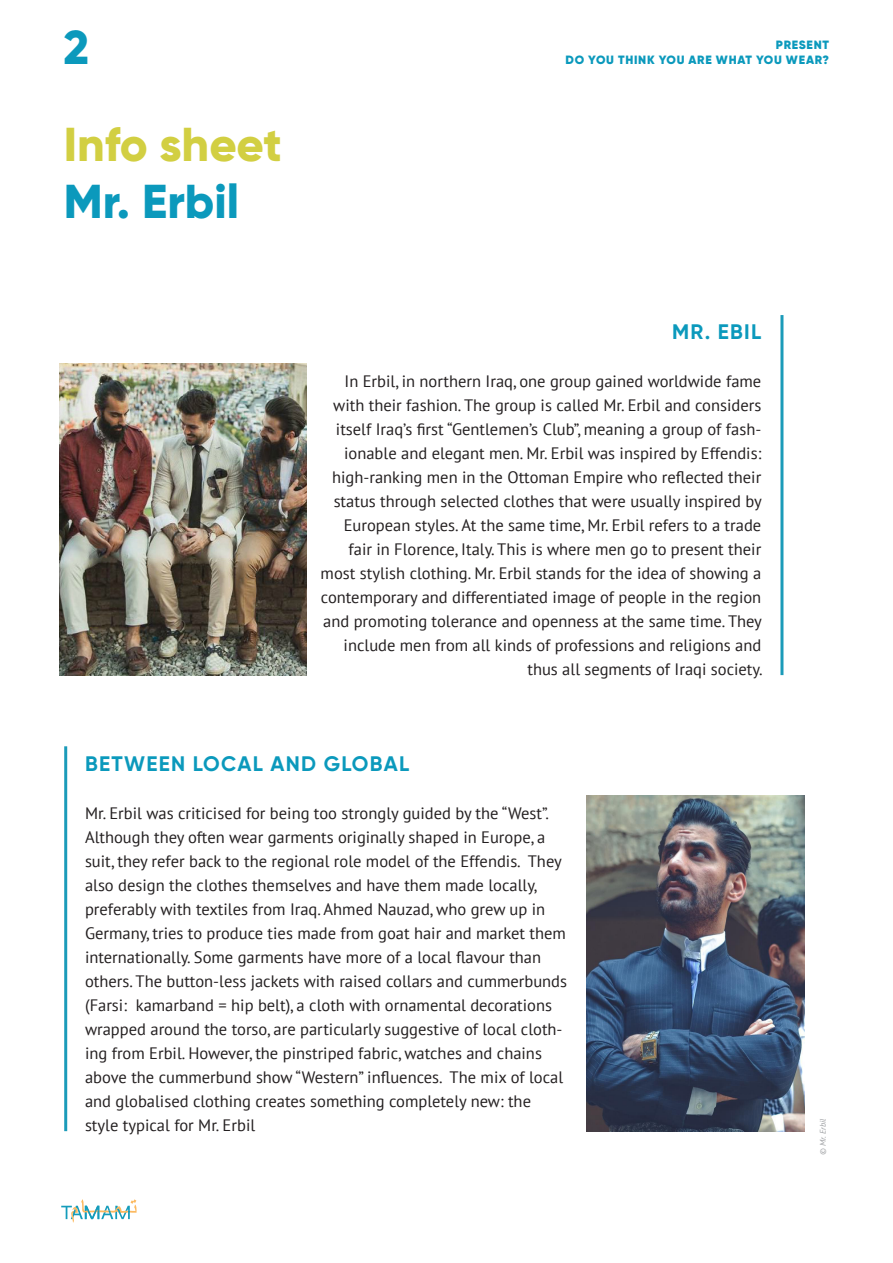
<style>
.page{position:relative;width:893px;height:1263px;background:#fff}
.page>*{position:absolute;margin:0;border:0;box-sizing:border-box;transform-origin:0 0}
.t1{font:800 47.55px "Gilroy";color:#0b99bc}
.t2{font:800 47.55px "Gilroy";letter-spacing:-.005em;color:#d2cf42}
.t3{font:700 21px "Gilroy";letter-spacing:.06em;color:#0b99bc}
.t4{font:16.5px/24px "PT Sans";color:#231f20;text-align:right}
.t5{font:900 12px/14.4px "Gilroy";letter-spacing:.06em;color:#0b99bc;text-align:right}
.t6{font:italic 8.25px "PT Sans";color:#9d9fa2}
</style>
<div class="page">
<img style="left:59px;top:363px;width:248px;height:312px">
<img style="left:586px;top:795px;width:218px;height:336px">
<hr style="left:64px;top:746px;width:3px;height:385px;background:#1b9bb9">
<hr style="left:780px;top:315px;width:3px;height:360px;background:#1b9bb9">
<svg style="left:61px;top:1199px;width:76px;height:24px"></svg>
<h1 class="t1" style="left:64px;top:17px;width:27px">2</h1>
<h1 class="t2" style="left:64px;top:114px;width:220px">Info sheet</h1>
<h1 class="t1" style="left:64px;top:171px;width:177px">Mr. Erbil</h1>
<p class="t5" style="left:566px;top:38px;width:265px">PRESENT<br>DO YOU THINK YOU ARE WHAT YOU WEAR?</p>
<p class="t3" style="left:672px;top:319px;width:91px">MR. EBIL</p>
<p class="t4" style="left:321px;top:369px;width:443px">In Erbil, in northern Iraq, one group gained worldwide fame with their fashion. The group is called Mr. Erbil and considers itself Iraq’s first “Gentlemen’s Club”, meaning a group of fash&shy;ionable and elegant men. Mr. Erbil was inspired by Effendis: high-ranking men in the Ottoman Empire who reflected their status through selected clothes that were usually inspired by European styles. At the same time, Mr. Erbil refers to a trade fair in Florence, Italy. This is where men go to present their most stylish clothing. Mr. Erbil stands for the idea of showing a contemporary and differentiated image of people in the region and promoting tolerance and openness at the same time. They include men from all kinds of professions and religions and thus all segments of Iraqi society.</p>
<p class="t3" style="left:85px;top:751px;width:326px">BETWEEN LOCAL AND GLOBAL</p>
<p class="t4" style="left:85px;top:801px;width:484px;text-align:left">Mr. Erbil was criticised for being too strongly guided by the “West”.<br>Although they often wear garments originally shaped in Europe, a suit, they refer back to the regional role model of the Effendis. They also design the clothes themselves and have them made locally, preferably with textiles from Iraq. Ahmed Nauzad, who grew up in Germany, tries to produce ties made from goat hair and market them internationally. Some garments have more of a local flavour than others. The button-less jackets with raised collars and cummerbunds (Farsi: kamarband = hip belt), a cloth with ornamental decorations wrapped around the torso, are particularly suggestive of local cloth&shy;ing from Erbil. However, the pinstriped fabric, watches and chains above the cummerbund show “Western” influences. The mix of local and globalised clothing creates something completely new: the style typical for Mr. Erbil</p>
<p class="t6" style="left:818px;top:1155px;width:38px;rotate:-90deg">© Mr. Erbil</p>
</div>
